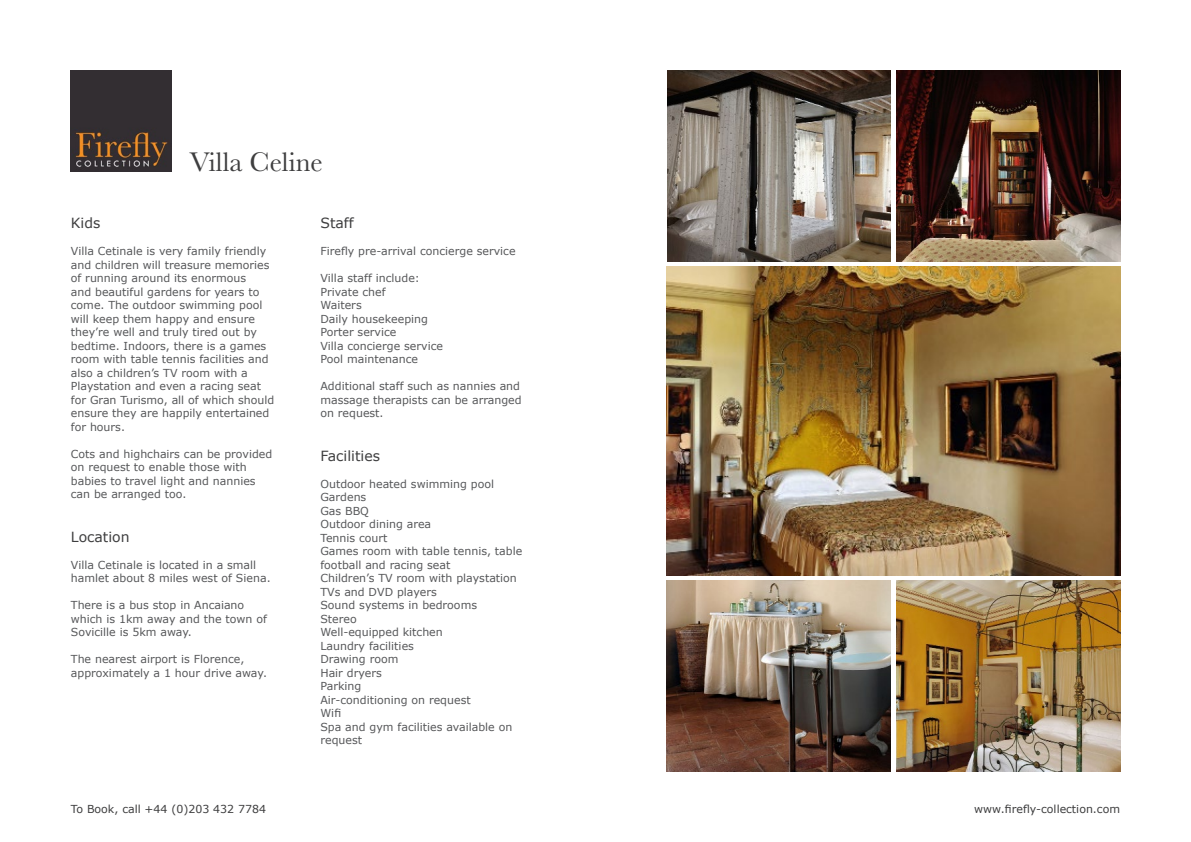
<style>
.page{position:relative;width:1191px;height:842px;background:#fff}
.page>*{position:absolute;margin:0;border:0;box-sizing:border-box;transform-origin:0 0}
.t1{font:28px "Baskerville";color:#3e3e3f}
.t2{font:14px "Verdana";color:#3e3e3f}
.t3{font:11px/13.5px "Verdana";color:#57585a}
.t4{font:11px "Verdana";color:#3e3e3f}
</style>
<div class="page">
<img style="left:71px;top:71px;width:101px;height:101px">
<img style="left:666px;top:267px;width:454px;height:308px">
<img style="left:896px;top:581px;width:224px;height:190px">
<img style="left:666px;top:581px;width:224px;height:190px">
<img style="left:667px;top:71px;width:223px;height:190px">
<img style="left:896px;top:71px;width:224px;height:190px">
<p class="t1" style="left:190px;top:145px;width:135px">Villa Celine</p>
<p class="t2" style="left:71px;top:214px;width:31px">Kids</p>
<p class="t3" style="left:71px;top:244px;width:205px">Villa Cetinale is very family friendly and children will treasure memories of running around its enormous<br>and beautiful gardens for years to come. The outdoor swimming pool will keep them happy and ensure they’re well and truly tired out by bedtime. Indoors, there is a games room with table tennis facilities and also a children’s TV room with a<br>Playstation and even a racing seat for Gran Turismo, all of which should ensure they are happily entertained for hours.</p>
<p class="t3" style="left:71px;top:447px;width:203px">Cots and highchairs can be provided on request to enable those with babies to travel light and nannies can be arranged too.</p>
<p class="t2" style="left:71px;top:528px;width:60px">Location</p>
<p class="t3" style="left:71px;top:558px;width:201px">Villa Cetinale is located in a small hamlet about 8 miles west of Siena.</p>
<p class="t3" style="left:71px;top:599px;width:197px">There is a bus stop in Ancaiano which is 1km away and the town of<br>Sovicille is 5km away.</p>
<p class="t3" style="left:71px;top:653px;width:198px">The nearest airport is Florence, approximately a 1 hour drive away.</p>
<p class="t4" style="left:71px;top:802px;width:197px">To Book, call +44 (0)203 432 7784</p>
<p class="t2" style="left:320px;top:214px;width:35px">Staff</p>
<p class="t3" style="left:320px;top:244px;width:197px">Firefly pre-arrival concierge service</p>
<p class="t3" style="left:320px;top:271px;width:101px">Villa staff include:</p>
<p class="t3" style="left:320px;top:285px;width:67px">Private chef</p>
<p class="t3" style="left:320px;top:298px;width:43px">Waiters</p>
<p class="t3" style="left:320px;top:312px;width:109px">Daily housekeeping</p>
<p class="t3" style="left:320px;top:325px;width:77px">Porter service</p>
<p class="t3" style="left:320px;top:339px;width:124px">Villa concierge service</p>
<p class="t3" style="left:320px;top:352px;width:99px">Pool maintenance</p>
<p class="t3" style="left:320px;top:379px;width:203px">Additional staff such as nannies and massage therapists can be arranged on request.</p>
<p class="t2" style="left:320px;top:447px;width:61px">Facilities</p>
<p class="t3" style="left:320px;top:477px;width:175px">Outdoor heated swimming pool</p>
<p class="t3" style="left:320px;top:491px;width:47px">Gardens</p>
<p class="t3" style="left:320px;top:504px;width:50px">Gas BBQ</p>
<p class="t3" style="left:320px;top:518px;width:112px">Outdoor dining area</p>
<p class="t3" style="left:320px;top:531px;width:69px">Tennis court</p>
<p class="t3" style="left:320px;top:545px;width:203px">Games room with table tennis, table football and racing seat</p>
<p class="t3" style="left:320px;top:572px;width:198px">Children’s TV room with playstation</p>
<p class="t3" style="left:320px;top:585px;width:118px">TVs and DVD players</p>
<p class="t3" style="left:320px;top:599px;width:158px">Sound systems in bedrooms</p>
<p class="t3" style="left:320px;top:612px;width:38px">Stereo</p>
<p class="t3" style="left:320px;top:626px;width:124px">Well-equipped kitchen</p>
<p class="t3" style="left:320px;top:639px;width:95px">Laundry facilities</p>
<p class="t3" style="left:320px;top:653px;width:79px">Drawing room</p>
<p class="t3" style="left:320px;top:666px;width:63px">Hair dryers</p>
<p class="t3" style="left:320px;top:680px;width:43px">Parking</p>
<p class="t3" style="left:320px;top:693px;width:152px">Air-conditioning on request</p>
<p class="t3" style="left:320px;top:707px;width:22px">Wifi</p>
<p class="t3" style="left:320px;top:720px;width:193px">Spa and gym facilities available on request</p>
<p class="t4" style="left:974px;top:802px;width:147px">www.firefly-collection.com</p>
</div>
